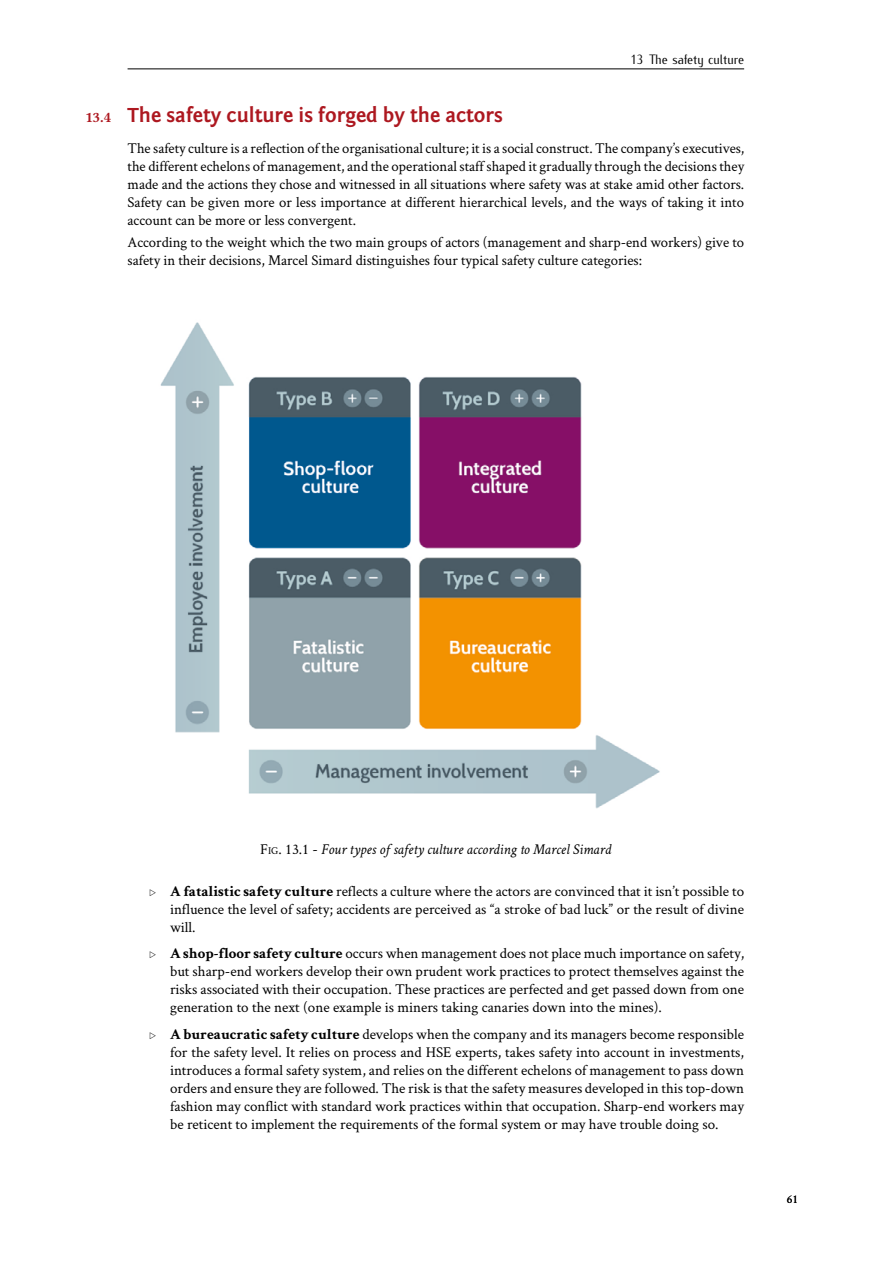
<style>
.page{position:relative;width:893px;height:1263px;background:#fff}
.page>*{position:absolute;margin:0;border:0;box-sizing:border-box;transform-origin:0 0}
.TITRE_Section_1_1{font:700 21px "Fontin Sans";color:#ad1820}
.Texte_courant_201{font:15px/18px "Crimson Text";color:#000;text-align:justify}
.Caption_wrd_1{font:italic 15px "Crimson Text";color:#000}
.t1{font:13.5px "Kurier Cond";color:#000}
.t2{font:12px "Crimson Text";color:#000}
.s1{font-family:"Lin Libertine OB";font-weight:400;font-size:15px}
.s2{font-style:normal}
.s3{font-style:normal;font-size:10.5px}
.s4{font-family:"Lin Libertine"}
.s5{font-weight:700}
</style>
<div class="page">
<hr style="left:128px;top:69px;width:616px;height:1px;background:#000">
<img style="left:160px;top:322px;width:500px;height:487px">
<p class="t1" style="left:631px;top:49px;width:38px">13 THESAFETYCULTUR</p>
<h2 class="TITRE_Section_1_1" style="left:85px;top:104px;width:419px"><span class="s1">13.4</span> The safety culture is forged by the actors</h2>
<p class="Texte_courant_201" style="left:128px;top:139px;width:618px">The safety culture is a reflection of the organisational culture; it is a social construct. The company’s executives, the different echelons of management, and the operational staff shaped it gradually through the decisions they made and the actions they chose and witnessed in all situations where safety was at stake amid other factors.<br>Safety can be given more or less importance at different hierarchical levels, and the ways of taking it into account can be more or less convergent.</p>
<p class="Texte_courant_201" style="left:128px;top:233px;width:618px">According to the weight which the two main groups of actors (management and sharp-end workers) give to safety in their decisions, Marcel Simard distinguishes four typical safety culture categories:</p>
<p class="Caption_wrd_1" style="left:260px;top:841px;width:353px"><span class="s2">F</span><span class="s3">ig</span><span class="s2">.</span> <span class="s2">13.1 -</span> Four types of safety culture according to Marcel Simard</p>
<p class="Texte_courant_201" style="left:170px;top:881px;width:576px;text-indent:-21px"><span class="s4">▷</span> <span class="s5">A fatalistic safety culture</span> reflects a culture where the actors are convinced that it isn’t possible to influence the level of safety; accidents are perceived as “a stroke of bad luck” or the result of divine will.</p>
<p class="Texte_courant_201" style="left:170px;top:944px;width:576px;text-indent:-21px"><span class="s4">▷</span> <span class="s5">A shop-floor safety culture</span> occurs when management does not place much importance on safety, but sharp-end workers develop their own prudent work practices to protect themselves against the risks associated with their occupation. These practices are perfected and get passed down from one generation to the next (one example is miners taking canaries down into the mines).</p>
<p class="Texte_courant_201" style="left:170px;top:1024px;width:576px;text-indent:-21px"><span class="s4">▷</span> <span class="s5">A bureaucratic safety culture</span> develops when the company and its managers become responsible for the safety level. It relies on process and HSE experts, takes safety into account in investments, introduces a formal safety system, and relies on the different echelons of management to pass down orders and ensure they are followed. The risk is that the safety measures developed in this top-down fashion may conflict with standard work practices within that occupation. Sharp-end workers may be reticent to implement the requirements of the formal system or may have trouble doing so.</p>
<p class="t2" style="left:787px;top:1191px;width:13px">61</p>
</div>
